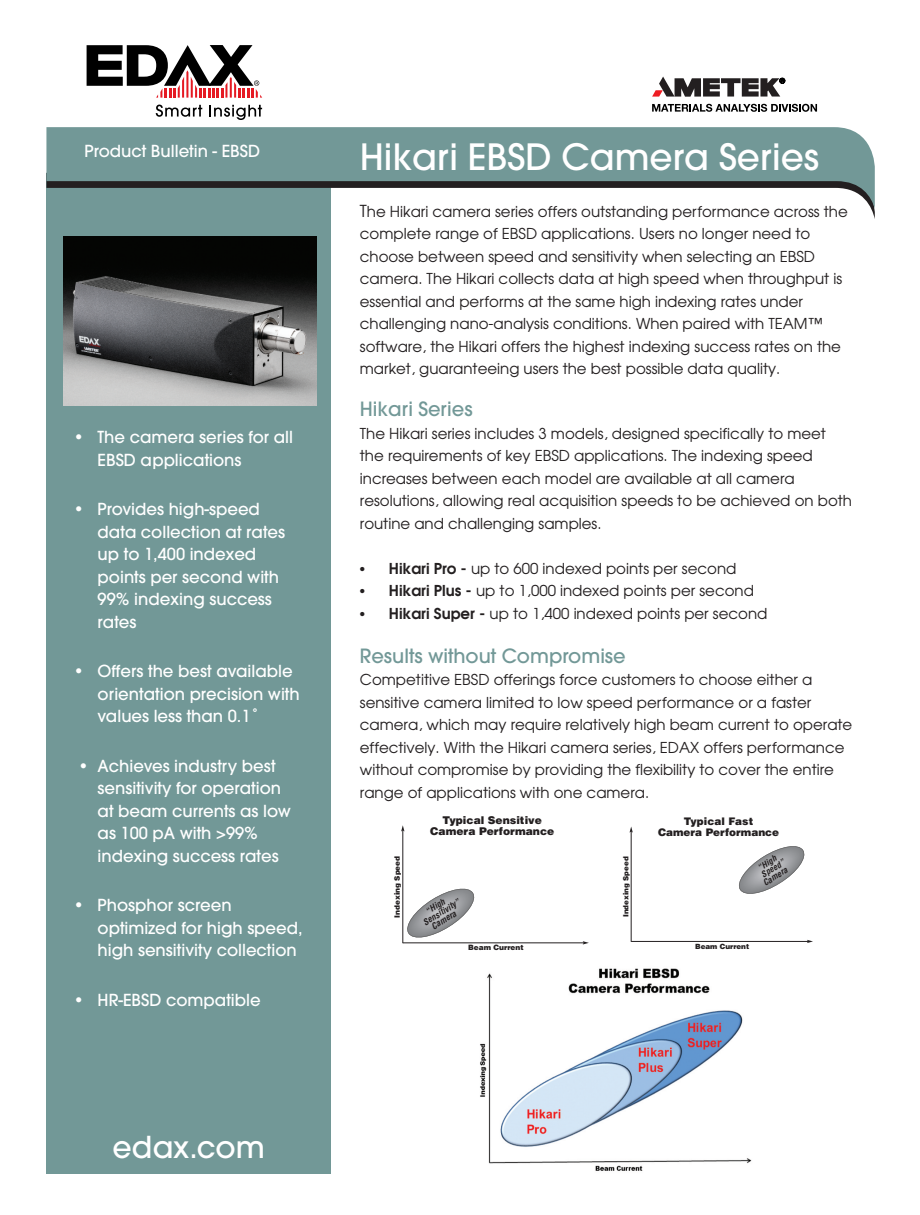
<style>
.page{position:relative;width:920px;height:1215px;background:#fff}
.page>*{position:absolute;margin:0;border:0;box-sizing:border-box;transform-origin:0 0}
.t1{font:500 36px "Avant Garde";color:#fff}
.t2{font:500 30px "Avant Garde";color:#fff}
.t3{font:500 19.5px "Avant Garde";color:#729897}
.t4{font:500 16.5px/22.5px "Avant Garde";color:#fff}
.t5{font:15px/22.5px "Avant Garde";color:#231f20}
.t6{font:900 10.65px/10.6px "Helvetica";color:#231f20;text-align:center}
.t7{font:900 10.5px/10.5px "Helvetica";color:#231f20;text-align:center}
.t8{font:italic 700 condensed 8.7px/7.9px "Helvetica";color:#231f20;text-align:center}
.t9{font:italic 700 condensed 8.55px/7.8px "Helvetica";color:#231f20;text-align:center}
.t10{font:900 7.35px "Helvetica";color:#231f20}
.t11{font:900 7.2px "Helvetica";color:#231f20}
.s1{font-size:16.5px}
.s2{font-family:"Times"}
.s3{font-weight:600}
</style>
<div class="page">
<div style="left:46px;top:173px;width:285px;height:1001px;background:#729897"></div>
<svg style="left:46px;top:127px;width:829px;height:81px;fill:#729897"></svg>
<svg style="left:652px;top:104px;width:165px;height:8px"></svg>
<svg style="left:652px;top:77px;width:133px;height:20px"></svg>
<svg style="left:87px;top:45px;width:175px;height:53px"></svg>
<svg style="left:156px;top:105px;width:46px;height:12px"></svg>
<svg style="left:209px;top:105px;width:53px;height:15px"></svg>
<img style="left:480px;top:968px;width:272px;height:203px">
<hr style="left:402px;top:830px;width:1px;height:113px;background:#231f20">
<svg style="left:401px;top:825px;width:3px;height:6px"></svg>
<hr style="left:403px;top:943px;width:181px;height:1px;background:#231f20">
<svg style="left:583px;top:941px;width:6px;height:4px"></svg>
<svg style="left:407px;top:888px;width:68px;height:50px"></svg>
<hr style="left:631px;top:831px;width:1px;height:111px;background:#231f20">
<svg style="left:629px;top:827px;width:4px;height:6px"></svg>
<hr style="left:631px;top:941px;width:177px;height:1px;background:#231f20">
<svg style="left:807px;top:940px;width:6px;height:3px"></svg>
<svg style="left:739px;top:846px;width:66px;height:48px"></svg>
<img style="left:63px;top:237px;width:254px;height:168px">
<p class="t4" style="left:85px;top:141px;width:177px">Product Bulletin - EBSD</p>
<h1 class="t1" style="left:360px;top:144px;width:461px">Hikari EBSD Camera Series</h1>
<p class="t5" style="left:360px;top:200px;width:489px"><span class="s1">T</span>he Hikari camera series offers outstanding performance across the complete range of EBSD applications. Users no longer need to choose between speed and sensitivity when selecting an EBSD camera. The Hikari collects data at high speed when throughput is essential and performs at the same high indexing rates under challenging nano-analysis conditions. When paired with TEAM™ software, the Hikari offers the highest indexing success rates on the market, guaranteeing users the best possible data quality.</p>
<h3 class="t3" style="left:360px;top:402px;width:114px">Hikari Series</h3>
<p class="t5" style="left:360px;top:422px;width:494px">The Hikari series includes 3 models, designed specifically to meet the requirements of key EBSD applications. The indexing speed increases between each model are available at all camera resolutions, allowing real acquisition speeds to be achieved on both routine and challenging samples.</p>
<p class="t5" style="left:360px;top:557px;width:378px"><span class="s2">•</span> <span class="s3">Hikari Pro -</span> up to 600 indexed points per second</p>
<p class="t5" style="left:360px;top:580px;width:396px"><span class="s2">•</span> <span class="s3">Hikari Plus -</span> up to 1,000 indexed points per second</p>
<p class="t5" style="left:360px;top:602px;width:409px"><span class="s2">•</span> <span class="s3">Hikari Super -</span> up to 1,400 indexed points per second</p>
<h3 class="t3" style="left:360px;top:649px;width:267px">Results without Compromise</h3>
<p class="t5" style="left:360px;top:669px;width:494px">Competitive EBSD offerings force customers to choose either a sensitive camera limited to low speed performance or a faster camera, which may require relatively high beam current to operate effectively. With the Hikari camera series, EDAX offers performance without compromise by providing the flexibility to cover the entire range of applications with one camera.</p>
<p class="t4" style="left:98px;top:428px;width:197px;text-indent:-24px">• The camera series for all<br>EBSD applications</p>
<p class="t4" style="left:98px;top:500px;width:189px;text-indent:-24px">• Provides high-speed data collection at rates up to 1,400 indexed points per second with<br>99% indexing success rates</p>
<p class="t4" style="left:98px;top:662px;width:204px;text-indent:-24px">• Offers the best available orientation precision with values less than 0.1˚</p>
<p class="t4" style="left:98px;top:756px;width:195px;text-indent:-19px">• Achieves industry best sensitivity for operation at beam currents as low as 100 pA with &gt;99% indexing success rates</p>
<p class="t4" style="left:98px;top:896px;width:207px;text-indent:-24px">• Phosphor screen optimized for high speed, high sensitivity collection</p>
<p class="t4" style="left:74px;top:990px;width:188px">• HR-EBSD compatible</p>
<p class="t6" style="left:430px;top:815px;width:126px">Typical Sensitive<br>Camera Performance</p>
<p class="t7" style="left:658px;top:816px;width:123px">Typical Fast<br>Camera Performance</p>
<p class="t9" style="left:754px;top:867px;width:30px;rotate:-32deg">“High<br>Speed”<br>Camera</p>
<p class="t10" style="left:393px;top:918px;width:64px;rotate:-90deg">Indexing Speed</p>
<p class="t11" style="left:622px;top:917px;width:62px;rotate:-90deg">Indexing Speed</p>
<p class="t8" style="left:418px;top:913px;width:43px;rotate:-32deg">“High<br>Sensitivity”<br>Camera</p>
<p class="t11" style="left:695px;top:942px;width:56px">Beam Current</p>
<p class="t10" style="left:468px;top:943px;width:57px">Beam Current</p>
<h2 class="t2" style="left:113px;top:1135px;width:154px">edax.com</h2>
</div>
